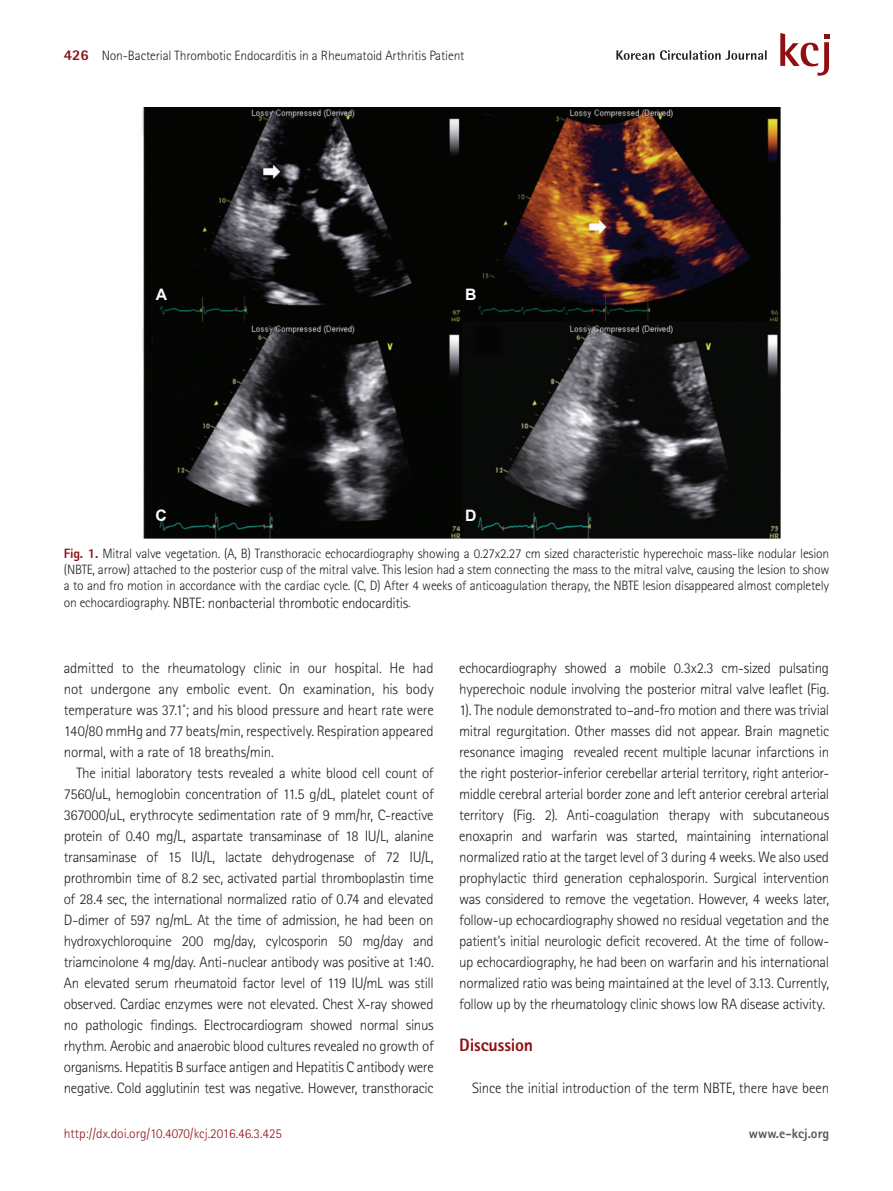
<style>
.page{position:relative;width:893px;height:1191px;background:#fff}
.page>*{position:absolute;margin:0;border:0;box-sizing:border-box;transform-origin:0 0}
.t1{font:800 18px "Rotis Sans Serif Std";letter-spacing:-.01em;color:#900f13}
.t2{font:700 15.75px "Arial";color:#fff}
.t3{font:300 15px/21px "Rotis Sans Serif Std";letter-spacing:-.02em;color:#231f20;text-align:justify}
.t4{font:300 13.5px/16.2px "Rotis Sans Serif Std";letter-spacing:-.01em;color:#231f20;text-align:justify}
.t5{font:300 13.5px "Rotis Sans Serif Std";color:#900f13}
.t6{font:800 13.5px "Rotis Sans Serif Std";color:#57585a}
.s1{font-weight:800;font-size:15px;color:#900f13}
.s2{font-weight:800;color:#900f13}
.s3{font-size:13.5px}
</style>
<div class="page">
<svg style="left:616px;top:50px;width:151px;height:10px"></svg>
<svg style="left:780px;top:33px;width:49px;height:43px"></svg>
<img style="left:142px;top:107px;width:639px;height:431px">
<p class="t4" style="left:64px;top:47px;width:402px"><span class="s1">426</span> Non-Bacterial Thrombotic Endocarditis in a Rheumatoid Arthritis Patient</p>
<p class="t2" style="left:156px;top:284px;width:13px">A</p>
<p class="t2" style="left:155px;top:505px;width:13px">C</p>
<p class="t2" style="left:465px;top:284px;width:13px">B</p>
<p class="t2" style="left:465px;top:505px;width:13px">D</p>
<p class="t4" style="left:64px;top:545px;width:767px"><span class="s2">Fig. 1.</span> Mitral valve vegetation. (A, B) Transthoracic echocardiography showing a 0.27x2.27 cm sized characteristic hyperechoic mass-like nodular lesion (NBTE, arrow) attached to the posterior cusp of the mitral valve. This lesion had a stem connecting the mass to the mitral valve, causing the lesion to show a to and fro motion in accordance with the cardiac cycle. (C, D) After 4 weeks of anticoagulation therapy, the NBTE lesion disappeared almost completely</p>
<p class="t3" style="left:64px;top:592px;width:348px"><span class="s3">on echocardiography.</span> NBTE: nonbacterial thrombotic endocarditis<span class="s3">.</span></p>
<p class="t3" style="left:64px;top:657px;width:371px">admitted to the rheumatology clinic in our hospital. He had not undergone any embolic event. On examination, his body temperature was 37.1˚; and his blood pressure and heart rate were 140/80 mmHg and 77 beats/min, respectively. Respiration appeared normal, with a rate of 18 breaths/min.</p>
<p class="t3" style="left:64px;top:762px;width:371px;text-indent:13px">The initial laboratory tests revealed a white blood cell count of 7560/uL, hemoglobin concentration of 11.5 g/dL, platelet count of 367000/uL, erythrocyte sedimentation rate of 9 mm/hr, C-reactive protein of 0.40 mg/L, aspartate transaminase of 18 IU/L, alanine transaminase of 15 IU/L, lactate dehydrogenase of 72 IU/L, prothrombin time of 8.2 sec, activated partial thromboplastin time of 28.4 sec, the international normalized ratio of 0.74 and elevated D-dimer of 597 ng/mL. At the time of admission, he had been on hydroxychloroquine 200 mg/day, cylcosporin 50 mg/day and triamcinolone 4 mg/day. Anti-nuclear antibody was positive at 1:40.<br>An elevated serum rheumatoid factor level of 119 IU/mL was still observed. Cardiac enzymes were not elevated. Chest X-ray showed no pathologic findings. Electrocardiogram showed normal sinus rhythm. Aerobic and anaerobic blood cultures revealed no growth of organisms. Hepatitis B surface antigen and Hepatitis C antibody were negative. Cold agglutinin test was negative. However, transthoracic</p>
<p class="t3" style="left:459px;top:657px;width:371px">echocardiography showed a mobile 0.3x2.3 cm-sized pulsating hyperechoic nodule involving the posterior mitral valve leaflet (Fig.<br>1). The nodule demonstrated to–and-fro motion and there was trivial mitral regurgitation. Other masses did not appear. Brain magnetic resonance imaging revealed recent multiple lacunar infarctions in the right posterior-inferior cerebellar arterial territory, right anterior&shy;middle cerebral arterial border zone and left anterior cerebral arterial territory (Fig. 2). Anti-coagulation therapy with subcutaneous enoxaprin and warfarin was started, maintaining international normalized ratio at the target level of 3 during 4 weeks. We also used prophylactic third generation cephalosporin. Surgical intervention was considered to remove the vegetation. However, 4 weeks later, follow-up echocardiography showed no residual vegetation and the patient’s initial neurologic deficit recovered. At the time of follow&shy;up echocardiography, he had been on warfarin and his international normalized ratio was being maintained at the level of 3.13. Currently, follow up by the rheumatology clinic shows low RA disease activity.</p>
<p class="t1" style="left:459px;top:1033px;width:75px">Discussion</p>
<p class="t3" style="left:472px;top:1077px;width:359px">Since the initial introduction of the term NBTE, there have been</p>
<p class="t5" style="left:64px;top:1125px;width:220px">http://dx.doi.org/10.4070/kcj.2016.46.3.425</p>
<p class="t6" style="left:749px;top:1124px;width:82px">www.e-kcj.org</p>
</div>
